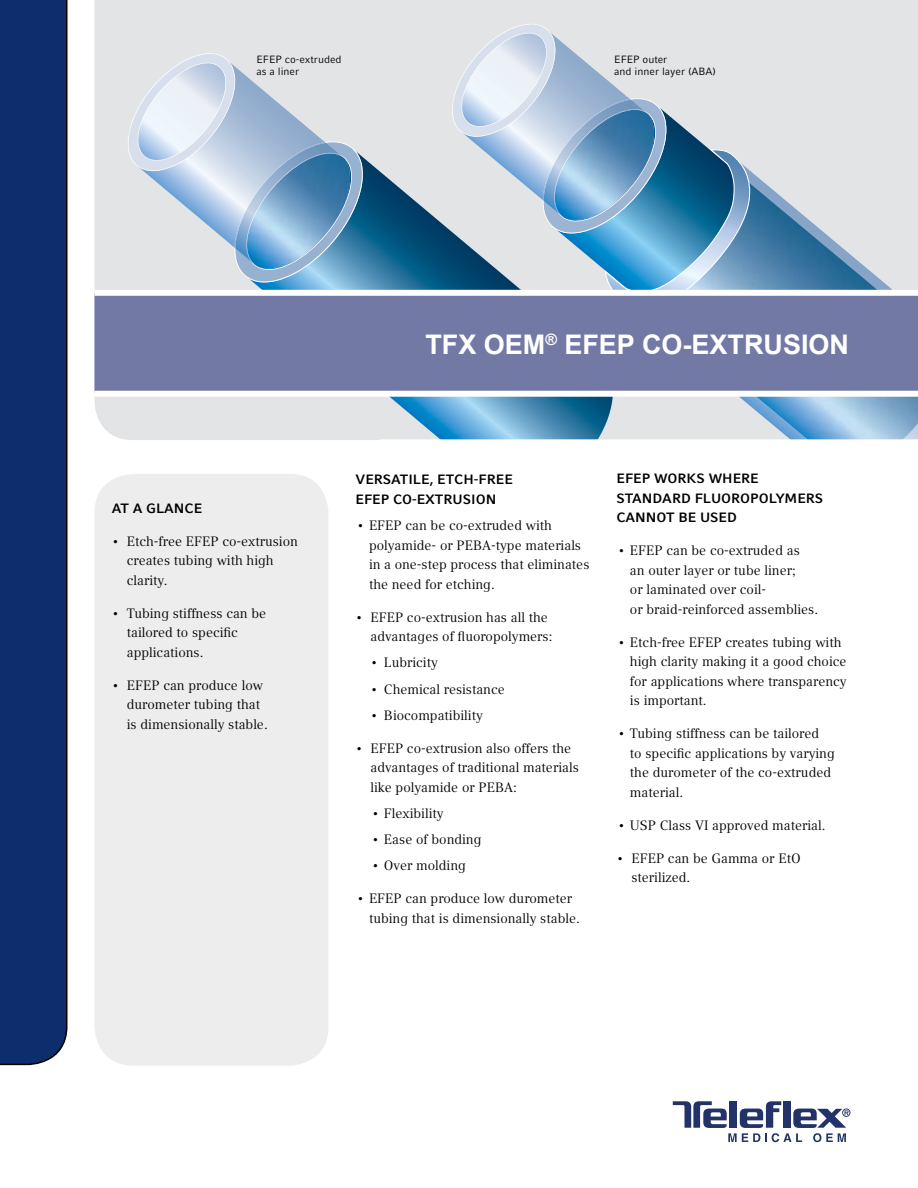
<style>
.page{position:relative;width:918px;height:1188px;background:#fff}
.page>*{position:absolute;margin:0;border:0;box-sizing:border-box;transform-origin:0 0}
.t1{font:700 27px "Arial";color:#fff}
.t2{font:13.5px/19.5px "Compatil Text LT Pro";color:#000}
.t3{font:700 13.5px/19.5px "Compatil Fact LT Pro";color:#000}
.t4{font:10.5px/12px "Compatil Fact LT Pro";color:#000}
</style>
<div class="page">
<div style="left:95px;top:0;width:823px;height:440px;background:#e3e4e5"></div>
<svg style="left:249px;top:151px;width:366px;height:343px"></svg>
<svg style="left:121px;top:45px;width:250px;height:245px;background:#b8ccdd"></svg>
<div style="left:617px;top:155px;width:301px;height:284px;background:#e3e4e5"></div>
<img style="left:634px;top:170px;width:284px;height:269px">
<svg style="left:442px;top:12px;width:326px;height:278px;background:#a5c0d3"></svg>
<div style="left:0;top:0;width:68px;height:1065px;background:#0e2d6d"></div>
<div style="left:95px;top:475px;width:233px;height:590px;background:#ededee;border-radius:38px"></div>
<div style="left:94px;top:474px;width:234px;height:592px;border:2px solid #ededee;border-radius:38px"></div>
<svg style="left:673px;top:1101px;width:177px;height:41px"></svg>
<div style="left:94px;top:296px;width:824px;height:95px;background:#7279a5"></div>
<div style="left:94px;top:391px;width:824px;height:6px;background:#fff"></div>
<div style="left:94px;top:290px;width:824px;height:6px;background:#fff"></div>
<div style="left:381px;top:440px;width:536px;height:78px;background:#fff"></div>
<p class="t4" style="left:256px;top:53px;width:87px">EFEP co-extruded as a liner</p>
<p class="t4" style="left:614px;top:53px;width:103px">EFEP outer<br>and inner layer (ABA)</p>
<p class="t3" style="left:112px;top:499px;width:92px">AT A GLANCE</p>
<p class="t2" style="left:127px;top:532px;width:173px;text-indent:-15px">• Etch-free EFEP co-extrusion creates tubing with high clarity.</p>
<p class="t2" style="left:127px;top:604px;width:141px;text-indent:-15px">• Tubing stiffness can be tailored to specific applications.</p>
<p class="t2" style="left:127px;top:676px;width:142px;text-indent:-15px">• EFEP can produce low durometer tubing that is dimensionally stable.</p>
<h1 class="t1" style="left:425px;top:326px;width:425px">TFX OEM<sup>®</sup> EFEP CO-EXTRUSION</h1>
<p class="t3" style="left:356px;top:470px;width:159px">VERSATILE, ETCH-FREE<br>EFEP CO-EXTRUSION</p>
<p class="t2" style="left:369px;top:516px;width:222px;text-indent:-12px">• EFEP can be co-extruded with polyamide- or PEBA-type materials in a one-step process that eliminates the need for etching.</p>
<p class="t2" style="left:370px;top:607px;width:183px;text-indent:-15px">• EFEP co-extrusion has all the advantages of fluoropolymers:</p>
<p class="t2" style="left:370px;top:653px;width:69px">• Lubricity</p>
<p class="t2" style="left:370px;top:679px;width:136px">• Chemical resistance</p>
<p class="t2" style="left:370px;top:706px;width:114px">• Biocompatibility</p>
<p class="t2" style="left:370px;top:738px;width:210px;text-indent:-15px">• EFEP co-extrusion also offers the advantages of traditional materials like polyamide or PEBA:</p>
<p class="t2" style="left:372px;top:804px;width:73px">• Flexibility</p>
<p class="t2" style="left:372px;top:830px;width:111px">• Ease of bonding</p>
<p class="t2" style="left:372px;top:856px;width:95px">• Over molding</p>
<p class="t2" style="left:369px;top:889px;width:212px;text-indent:-12px">• EFEP can produce low durometer tubing that is dimensionally stable.</p>
<p class="t3" style="left:616px;top:469px;width:208px">EFEP WORKS WHERE<br>STANDARD FLUOROPOLYMERS<br>CANNOT BE USED</p>
<p class="t2" style="left:630px;top:541px;width:190px;text-indent:-12px">• EFEP can be co-extruded as<br>an outer layer or tube liner;<br>or laminated over coil-<br>or braid-reinforced assemblies.</p>
<p class="t2" style="left:630px;top:633px;width:218px;text-indent:-12px">• Etch-free EFEP creates tubing with high clarity making it a good choice for applications where transparency is important.</p>
<p class="t2" style="left:630px;top:724px;width:206px;text-indent:-12px">• Tubing stiffness can be tailored<br>to specific applications by varying the durometer of the co-extruded material.</p>
<p class="t2" style="left:618px;top:816px;width:209px">• USP Class VI approved material.</p>
<p class="t2" style="left:631px;top:849px;width:171px;text-indent:-15px">• EFEP can be Gamma or EtO sterilized.</p>
</div>
